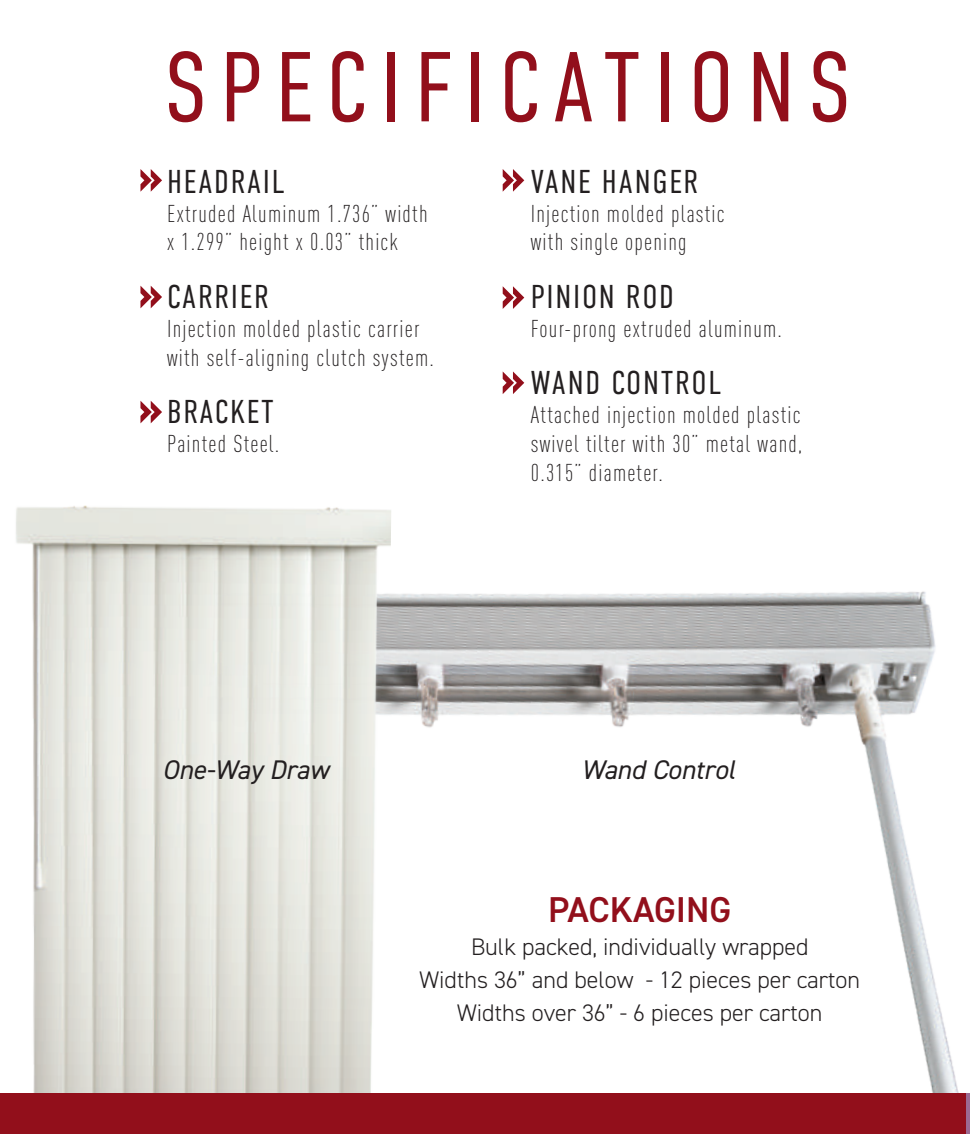
<style>
.page{position:relative;width:970px;height:1134px;background:#fff}
.page>*{position:absolute;margin:0;border:0;box-sizing:border-box;transform-origin:0 0}
.t1{font:300 99px "DIN Condensed";letter-spacing:.13em;color:#920f1b}
.t2{font:600 36px "DIN2014";color:#920f1b}
.t3{font:300 33px "DIN Condensed";letter-spacing:.05em;color:#231f20}
.t4{font:italic 27px "DIN2014";color:#231f20}
.t5{font:300 24px/28.8px "DIN Cond";letter-spacing:.05em;color:#231f20}
.t6{font:300 24px/33px "DIN2014";color:#231f20;text-align:center}
</style>
<div class="page">
<img style="left:391px;top:591px;width:578px;height:503px">
<img style="left:0;top:505px;width:391px;height:589px">
<div style="left:0;top:1094px;width:966px;height:40px;background:#920f1b"></div>
<svg style="left:966px;top:1094px;width:3px;height:40px"></svg>
<svg style="left:140px;top:169px;width:22px;height:23px"></svg>
<svg style="left:140px;top:286px;width:22px;height:22px"></svg>
<svg style="left:140px;top:401px;width:22px;height:22px"></svg>
<svg style="left:502px;top:169px;width:22px;height:23px"></svg>
<svg style="left:502px;top:286px;width:22px;height:23px"></svg>
<svg style="left:502px;top:371px;width:22px;height:23px"></svg>
<h1 class="t1" style="left:164px;top:32px;width:688px">SPECIFICATIONS</h1>
<h3 class="t3" style="left:167px;top:163px;width:119px">HEADRAIL</h3>
<p class="t5" style="left:167px;top:199px;width:262px">Extruded Aluminum 1.736” width x 1.299” height x 0.03” thick</p>
<h3 class="t3" style="left:167px;top:278px;width:103px">CARRIER</h3>
<p class="t5" style="left:167px;top:314px;width:268px">Injection molded plastic carrier with self-aligning clutch system.</p>
<h3 class="t3" style="left:167px;top:393px;width:108px">BRACKET</h3>
<p class="t5" style="left:167px;top:429px;width:114px">Painted Steel.</p>
<h3 class="t3" style="left:531px;top:163px;width:169px">VANE HANGER</h3>
<p class="t5" style="left:531px;top:199px;width:195px">Injection molded plastic with single opening</p>
<h3 class="t3" style="left:531px;top:278px;width:145px">PINION ROD</h3>
<p class="t5" style="left:531px;top:314px;width:252px">Four-prong extruded aluminum.</p>
<h3 class="t3" style="left:531px;top:364px;width:192px">WAND CONTROL</h3>
<p class="t5" style="left:531px;top:400px;width:273px;text-align:justify">Attached injection molded plastic swivel tilter with 30” metal wand, 0.315” diameter.</p>
<p class="t4" style="left:162px;top:753px;width:168px">One-Way Draw</p>
<p class="t4" style="left:581px;top:753px;width:155px">Wand Control</p>
<h2 class="t2" style="left:548px;top:886px;width:185px">PACKAGING</h2>
<p class="t6" style="left:419px;top:930px;width:442px">Bulk packed, individually wrapped<br>Widths 36” and below - 12 pieces per carton<br>Widths over 36” - 6 pieces per carton</p>
</div>
